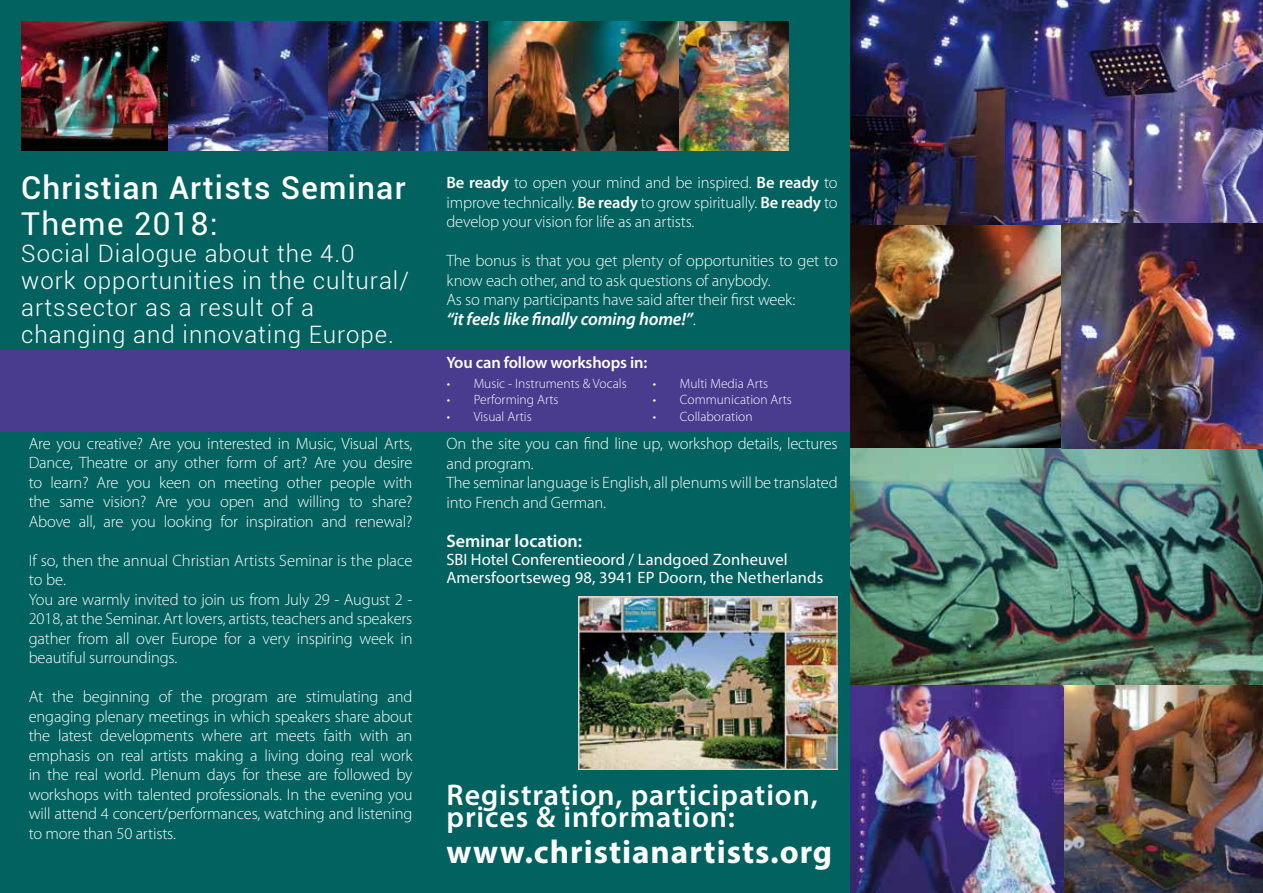
<style>
.page{position:relative;width:1263px;height:893px;background:#fff}
.page>*{position:absolute;margin:0;border:0;box-sizing:border-box;transform-origin:0 0}
.t1{font:700 33px "Myriad Pro";letter-spacing:.03em;color:#fff}
.t2{font:500 31.5px "Roboto";letter-spacing:.04em;color:#fff}
.t3{font:31.5px "Roboto";letter-spacing:.04em;color:#fff}
.t4{font:600 30px/22.5px "Myriad Pro";letter-spacing:.03em;color:#fff}
.t5{font:300 24px/27px "Roboto";letter-spacing:.04em;color:#fff}
.t6{font:italic 600 18px "Myriad Pro";letter-spacing:-.01em;color:#fff}
.t7{font:600 18px "Myriad Pro";color:#fff}
.t8{font:300 16.5px/19.5px "Myriad Pro";letter-spacing:-.01em;color:#fff;text-align:justify}
.t9{font:16.5px/18px "Myriad Pro";letter-spacing:.01em;color:#fff}
.t10{font:600 16.5px "Myriad Pro";letter-spacing:-.01em;color:#fff}
.t11{font:300 13.5px "Myriad Pro";color:#fff}
.s1{font-weight:600}
.s2{font-weight:300;font-style:normal}
</style>
<div class="page">
<div style="left:0;top:0;width:850px;height:893px;background:#026260"></div>
<img style="left:1064px;top:685px;width:199px;height:208px">
<div style="left:0;top:350px;width:853px;height:82px;background:#493b8d"></div>
<img style="left:328px;top:21px;width:461px;height:129px">
<img style="left:850px;top:0;width:413px;height:685px">
<img style="left:850px;top:685px;width:214px;height:208px">
<img style="left:21px;top:21px;width:148px;height:129px">
<img style="left:169px;top:21px;width:159px;height:129px">
<img style="left:329px;top:22px;width:158px;height:128px">
<img style="left:578px;top:597px;width:260px;height:173px">
<h2 class="t2" style="left:21px;top:166px;width:386px">Christian Artists Seminar</h2>
<h2 class="t3" style="left:21px;top:202px;width:198px">Theme 2018:</h2>
<h3 class="t5" style="left:21px;top:239px;width:389px">Social Dialogue about the 4.0 work opportunities in the cultural/ artssector as a result of a changing and innovating Europe.</h3>
<p class="t8" style="left:29px;top:433px;width:385px">Are you creative? Are you interested in Music, Visual Arts, Dance, Theatre or any other form of art? Are you desire to learn? Are you keen on meeting other people with the same vision? Are you open and willing to share?<br>Above all, are you looking for inspiration and renewal?</p>
<p class="t8" style="left:29px;top:550px;width:385px;text-align:left">If so, then the annual Christian Artists Seminar is the place to be.<br>You are warmly invited to join us from July 29 - August 2 - 2018, at the Seminar. Art lovers, artists, teachers and speakers gather from all over Europe for a very inspiring week in beautiful surroundings.</p>
<p class="t8" style="left:29px;top:687px;width:385px">At the beginning of the program are stimulating and engaging plenary meetings in which speakers share about the latest developments where art meets faith with an emphasis on real artists making a living doing real work in the real world. Plenum days for these are followed by workshops with talented professionals. In the evening you will attend 4 concert/performances, watching and listening to more than 50 artists.</p>
<p class="t8" style="left:446px;top:173px;width:393px"><span class="s1">Be ready</span> to open your mind and be inspired. <span class="s1">Be ready</span> to improve technically. <span class="s1">Be ready</span> to grow spiritually. <span class="s1">Be ready</span> to develop your vision for life as an artists.</p>
<p class="t8" style="left:446px;top:251px;width:393px;text-align:left">The bonus is that you get plenty of opportunities to get to know each other, and to ask questions of anybody.<br>As so many participants have said after their first week:</p>
<p class="t6" style="left:446px;top:307px;width:251px">“it feels like finally coming home!”<span class="s2">.</span></p>
<p class="t10" style="left:446px;top:352px;width:202px">You can follow workshops in:</p>
<p class="t11" style="left:447px;top:375px;width:181px">• Music - Instruments &amp; Vocals</p>
<p class="t11" style="left:447px;top:392px;width:113px">• Performing Arts</p>
<p class="t11" style="left:447px;top:408px;width:86px">• Visual Artis</p>
<p class="t11" style="left:653px;top:375px;width:117px">• Multi Media Arts</p>
<p class="t11" style="left:653px;top:392px;width:141px">• Communication Arts</p>
<p class="t11" style="left:653px;top:408px;width:101px">• Collaboration</p>
<p class="t8" style="left:446px;top:434px;width:393px;text-align:left">On the site you can find line up, workshop details, lectures and program.<br>The seminar language is English, all plenums will be translated into French and German.</p>
<p class="t7" style="left:446px;top:529px;width:137px">Seminar location:</p>
<p class="t9" style="left:446px;top:550px;width:378px">SBI Hotel Conferentieoord / Landgoed Zonheuvel<br>Amersfoortseweg 98, 3941 EP Doorn, the Netherlands</p>
<h3 class="t4" style="left:447px;top:783px;width:373px">Registration, participation, prices &amp; information:</h3>
<h1 class="t1" style="left:447px;top:831px;width:387px">www.christianartists.org</h1>
</div>
